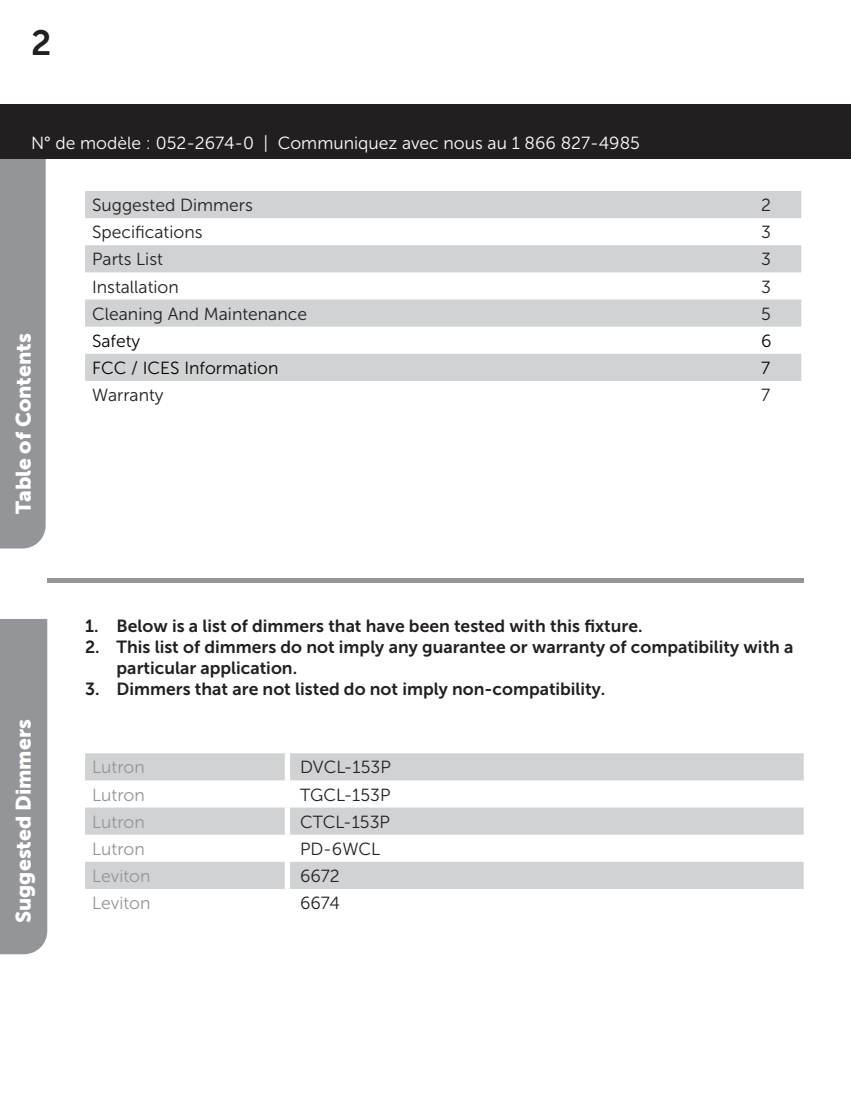
<style>
.page{position:relative;width:851px;height:1103px;background:#fff}
.page>*{position:absolute;margin:0;border:0;box-sizing:border-box;transform-origin:0 0}
.t1{font:35px "Museo Sans 700";color:#231f20}
.Section_name{font:21px "Museo Sans 900";color:#fff}
.t2{font:17.5px/21px "Museo Sans 700";color:#231f20}
.Body{font:17.5px "Museo Sans 300";color:#231f20}
.t3{font:17.5px "Museo Sans 300";color:#fff}
.Body-2{font:17.5px "Museo Sans 300";color:#939598}
.t4{font:17.5px "Museo Sans 300";color:#040503}
</style>
<div class="page">
<hr style="left:850px;top:104px;width:1px;height:55px;background:#231f20">
<div style="left:0;top:159px;width:46px;height:389px;background:#939598"></div>
<div style="left:0;top:104px;width:850px;height:55px;background:#231f20"></div>
<div style="left:0;top:619px;width:47px;height:335px;background:#939598"></div>
<svg style="left:85px;top:753px;width:718px;height:136px;fill:#d1d2d4"></svg>
<div style="left:285px;top:753px;width:5px;height:27px;background:#fff"></div>
<div style="left:285px;top:780px;width:5px;height:27px;background:#fff"></div>
<div style="left:285px;top:807px;width:5px;height:27px;background:#fff"></div>
<div style="left:285px;top:834px;width:5px;height:27px;background:#fff"></div>
<div style="left:285px;top:861px;width:5px;height:28px;background:#fff"></div>
<svg style="left:85px;top:191px;width:716px;height:190px;fill:#d1d2d4"></svg>
<hr style="left:47px;top:578px;width:756px;height:4px;background:#939598">
<h1 class="t1" style="left:31px;top:24px;width:22px">2</h1>
<p class="t3" style="left:31px;top:134px;width:610px">N° de modèle : 052-2674-0 | Communiquez avec nous au 1 866 827-4985</p>
<p class="Section_name" style="left:12px;top:514px;width:183px;rotate:-90deg">Table of Contents</p>
<p class="Section_name" style="left:12px;top:923px;width:205px;rotate:-90deg">Suggested Dimmers</p>
<p class="Body" style="left:92px;top:196px;width:162px">Suggested Dimmers</p>
<p class="Body" style="left:761px;top:196px;width:11px">2</p>
<p class="Body" style="left:92px;top:223px;width:112px">Specifications</p>
<p class="Body" style="left:761px;top:223px;width:11px">3</p>
<p class="Body" style="left:92px;top:250px;width:72px">Parts List</p>
<p class="Body" style="left:761px;top:250px;width:11px">3</p>
<p class="Body" style="left:92px;top:277px;width:88px">Installation</p>
<p class="Body" style="left:761px;top:277px;width:11px">3</p>
<p class="Body" style="left:92px;top:304px;width:216px">Cleaning And Maintenance</p>
<p class="Body" style="left:761px;top:304px;width:11px">5</p>
<p class="t4" style="left:92px;top:331px;width:50px">Safety</p>
<p class="t4" style="left:761px;top:331px;width:12px">6</p>
<p class="t4" style="left:92px;top:358px;width:188px">FCC / ICES Information</p>
<p class="t4" style="left:761px;top:358px;width:11px">7</p>
<p class="Body" style="left:92px;top:385px;width:73px">Warranty</p>
<p class="Body" style="left:761px;top:385px;width:11px">7</p>
<p class="t2" style="left:85px;top:615px;width:559px">1. Below is a list of dimmers that have been tested with this fixture.</p>
<p class="t2" style="left:117px;top:636px;width:678px;text-indent:-32px">2. This list of dimmers do not imply any guarantee or warranty of compatibility with a particular application.</p>
<p class="t2" style="left:85px;top:678px;width:521px">3. Dimmers that are not listed do not imply non-compatibility.</p>
<p class="Body-2" style="left:92px;top:758px;width:54px">Lutron</p>
<p class="Body" style="left:300px;top:758px;width:92px">DVCL-153P</p>
<p class="Body-2" style="left:92px;top:785px;width:54px">Lutron</p>
<p class="Body" style="left:300px;top:785px;width:92px">TGCL-153P</p>
<p class="Body-2" style="left:92px;top:812px;width:54px">Lutron</p>
<p class="Body" style="left:300px;top:812px;width:91px">CTCL-153P</p>
<p class="Body-2" style="left:92px;top:839px;width:54px">Lutron</p>
<p class="Body" style="left:300px;top:839px;width:82px">PD-6WCL</p>
<p class="Body-2" style="left:92px;top:866px;width:60px">Leviton</p>
<p class="Body" style="left:300px;top:866px;width:41px">6672</p>
<p class="Body-2" style="left:92px;top:893px;width:60px">Leviton</p>
<p class="Body" style="left:300px;top:893px;width:41px">6674</p>
</div>
